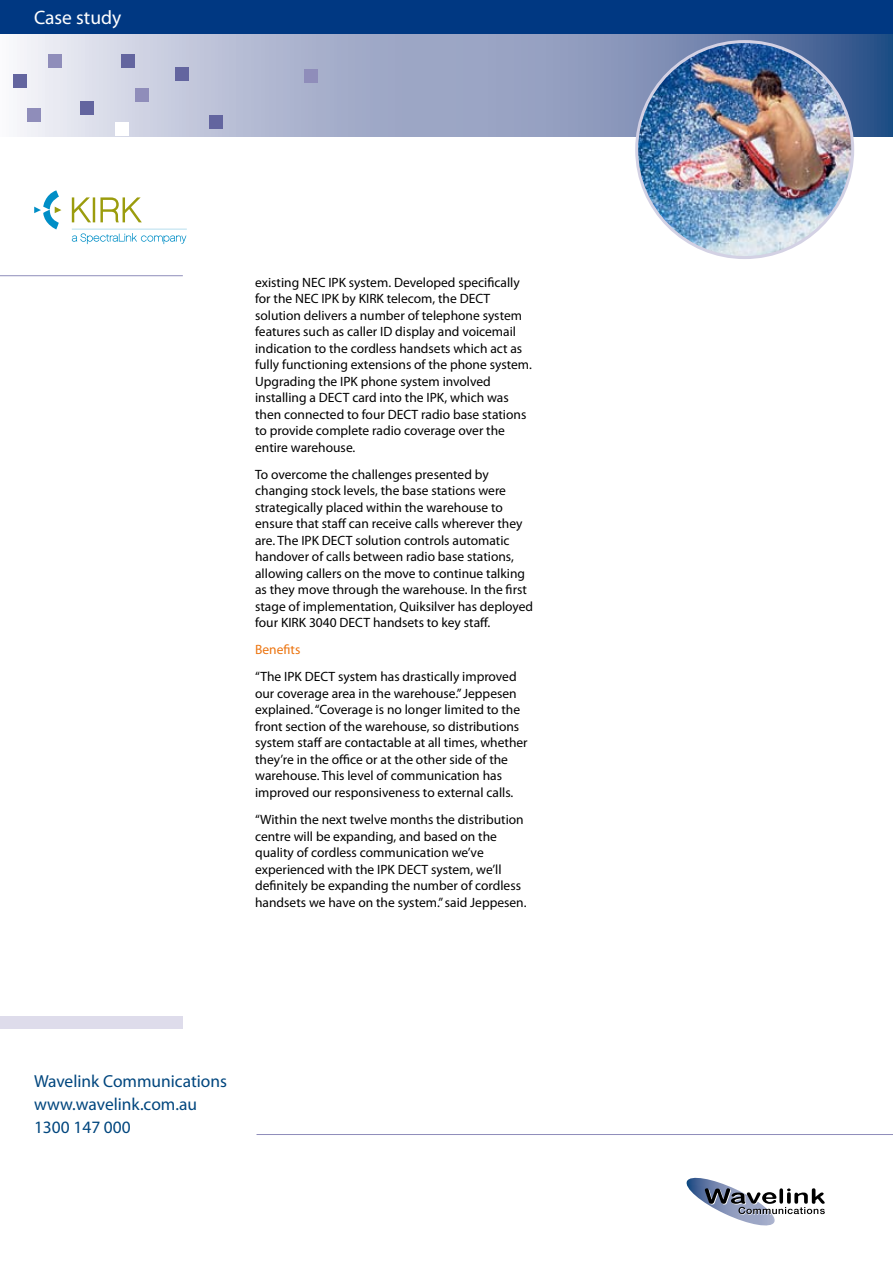
<style>
.page{position:relative;width:893px;height:1263px;background:#fff}
.page>*{position:absolute;margin:0;border:0;box-sizing:border-box;transform-origin:0 0}
.t1{font:19.5px "Myriad Pro";color:#fff}
.t2{font:17.4px/22.5px "Myriad Pro";color:#00467e}
.t3{font:13.5px/16.5px "Myriad Pro";color:#000}
.t4{font:13.5px "Myriad Pro";color:#ec740f}
</style>
<div class="page">
<svg style="left:20px;top:34px;width:873px;height:102px;background:#a5afcb"></svg>
<div style="left:0;top:0;width:893px;height:34px;background:#003882"></div>
<div style="left:115px;top:122px;width:13px;height:14px;background:#fff"></div>
<div style="left:0;top:1016px;width:183px;height:13px;background:#dedceb"></div>
<div style="left:135px;top:88px;width:13px;height:13px;background:#8f8dba"></div>
<div style="left:176px;top:68px;width:13px;height:13px;background:#63659f"></div>
<div style="left:209px;top:115px;width:14px;height:13px;background:#63659f"></div>
<div style="left:304px;top:69px;width:13px;height:14px;background:#8f8dba"></div>
<div style="left:122px;top:54px;width:13px;height:14px;background:#63659f"></div>
<div style="left:27px;top:108px;width:13px;height:14px;background:#8f8dba"></div>
<div style="left:80px;top:101px;width:14px;height:14px;background:#63659f"></div>
<div style="left:13px;top:74px;width:13px;height:14px;background:#63659f"></div>
<div style="left:48px;top:54px;width:13px;height:14px;background:#8f8dba"></div>
<hr style="left:256px;top:1134px;width:637px;height:1px;background:#8f8dba">
<svg style="left:686px;top:1177px;width:139px;height:48px"></svg>
<svg style="left:34px;top:190px;width:153px;height:54px"></svg>
<hr style="left:0;top:275px;width:183px;height:1px;background:#8f8dba">
<img style="left:637px;top:42px;width:216px;height:216px">
<h1 class="t1" style="left:34px;top:5px;width:89px">Case study</h1>
<p class="t3" style="left:255px;top:274px;width:278px">existing NEC IPK system. Developed specifically for the NEC IPK by KIRK telecom, the DECT solution delivers a number of telephone system features such as caller ID display and voicemail indication to the cordless handsets which act as fully functioning extensions of the phone system.<br>Upgrading the IPK phone system involved installing a DECT card into the IPK, which was then connected to four DECT radio base stations to provide complete radio coverage over the entire warehouse.</p>
<p class="t3" style="left:255px;top:466px;width:279px">To overcome the challenges presented by changing stock levels, the base stations were strategically placed within the warehouse to ensure that staff can receive calls wherever they are. The IPK DECT solution controls automatic handover of calls between radio base stations, allowing callers on the move to continue talking as they move through the warehouse. In the first stage of implementation, Quiksilver has deployed four KIRK 3040 DECT handsets to key staff.</p>
<p class="t4" style="left:255px;top:641px;width:47px">Benefits</p>
<p class="t3" style="left:255px;top:668px;width:274px">“The IPK DECT system has drastically improved our coverage area in the warehouse.” Jeppesen explained. “Coverage is no longer limited to the front section of the warehouse, so distributions system staff are contactable at all times, whether they’re in the office or at the other side of the warehouse. This level of communication has improved our responsiveness to external calls.</p>
<p class="t3" style="left:255px;top:811px;width:273px">“Within the next twelve months the distribution centre will be expanding, and based on the quality of cordless communication we’ve experienced with the IPK DECT system, we’ll definitely be expanding the number of cordless handsets we have on the system.” said Jeppesen.</p>
<p class="t2" style="left:34px;top:1070px;width:195px">Wavelink Communications www.wavelink.com.au<br>1300 147 000</p>
</div>
